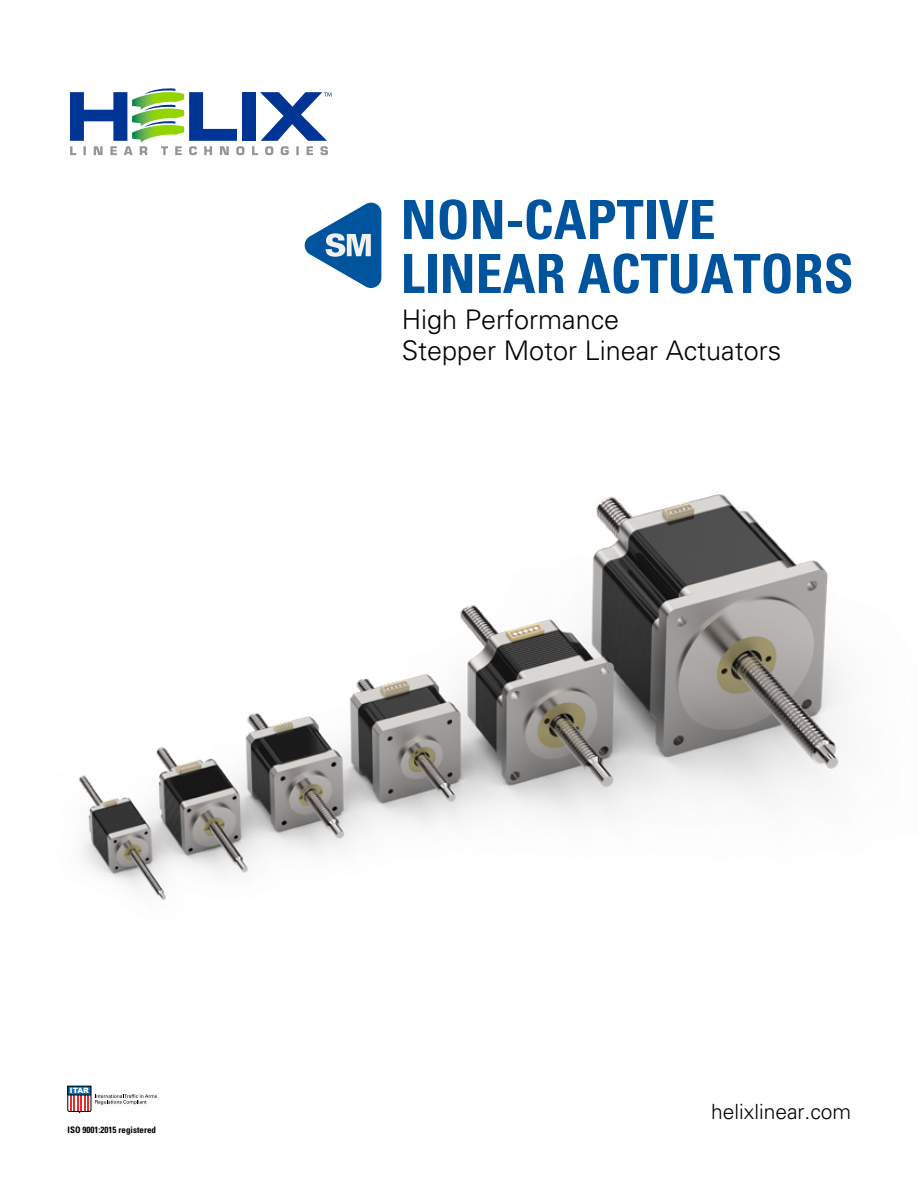
<style>
.page{position:relative;width:918px;height:1188px;background:#fff}
.page>*{position:absolute;margin:0;border:0;box-sizing:border-box;transform-origin:0 0}
.t1{font:700 condensed 54px/54px "Univers LT";color:#00549e}
.t2{font:300 27px/31.5px "Univers LT";color:#000}
.t3{font:300 21px "Univers LT";color:#000}
.t4{font:700 condensed 9px "Univers LT";color:#000}
.t5{font:900 7.35px "Arial";color:#fff}
</style>
<div class="page">
<svg style="left:70px;top:88px;width:262px;height:67px"></svg>
<svg style="left:304px;top:202px;width:77px;height:86px"></svg>
<img style="left:79px;top:490px;width:764px;height:411px">
<svg style="left:68px;top:1086px;width:89px;height:27px"></svg>
<h1 class="t1" style="left:401px;top:193px;width:455px">NON-CAPTIVE<br>LINEAR ACTUATORS</h1>
<p class="t2" style="left:402px;top:303px;width:381px">High Performance<br>Stepper Motor Linear Actuators</p>
<p class="t5" style="left:70px;top:1085px;width:21px">ITAR</p>
<p class="t4" style="left:68px;top:1125px;width:90px">ISO 9001:2015 registered</p>
<p class="t3" style="left:711px;top:1099px;width:142px">helixlinear.com</p>
</div>
